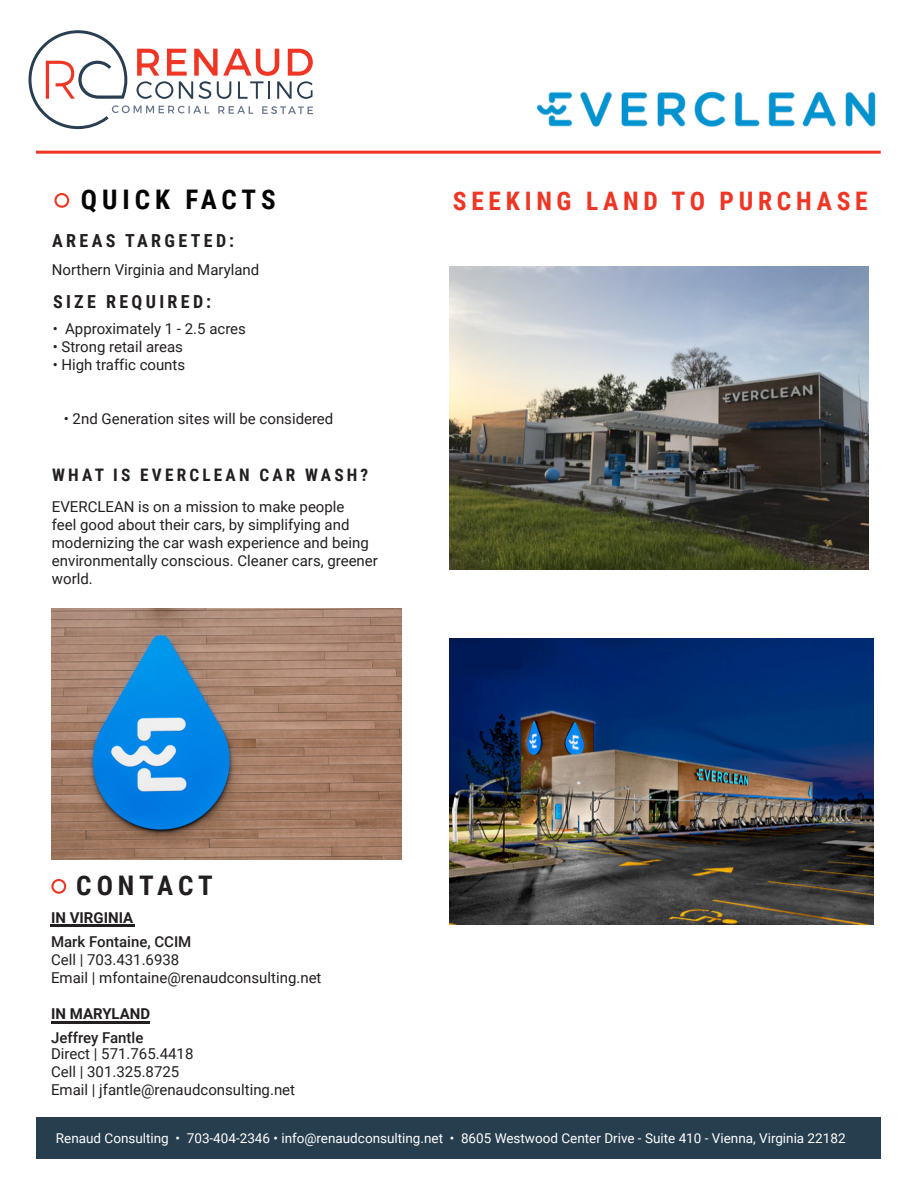
<style>
.page{position:relative;width:918px;height:1188px;background:#fff}
.page>*{position:absolute;margin:0;border:0;box-sizing:border-box;transform-origin:0 0}
.t1{font:700 27px "Roboto Condensed";letter-spacing:.18em;color:#040503}
.t2{font:700 27px "Roboto Condensed";letter-spacing:.175em;color:#231f20}
.t3{font:700 25.5px "Roboto Condensed";letter-spacing:.185em;color:#ef3524}
.t4{font:700 18px "Roboto Condensed";letter-spacing:.185em;color:#231f20}
.t5{font:700 17.25px "Roboto Condensed";letter-spacing:.185em;color:#231f20}
.t6{font:15px/18px "Roboto";color:#231f20}
.t7{font:500 15px "Roboto";color:#231f20}
.t8{font:700 15px "Roboto";color:#231f20}
.t9{font:13.5px "Roboto";color:#fff}
</style>
<div class="page">
<hr style="left:36px;top:151px;width:845px;height:3px;background:#ef3524">
<div style="left:36px;top:1117px;width:845px;height:42px;background:#273e4f"></div>
<svg style="left:28px;top:30px;width:285px;height:99px"></svg>
<div style="left:54px;top:193px;width:15px;height:15px;border:2px solid #ef3524;border-radius:50%"></div>
<img style="left:450px;top:267px;width:418px;height:302px">
<img style="left:450px;top:638px;width:423px;height:286px">
<img style="left:51px;top:609px;width:351px;height:250px">
<div style="left:51px;top:879px;width:15px;height:15px;border:2px solid #ef3524;border-radius:50%"></div>
<img style="left:537px;top:91px;width:339px;height:36px">
<hr style="left:50px;top:924px;width:85px;height:3px;background:#231f20">
<hr style="left:51px;top:1022px;width:99px;height:2px;background:#231f20">
<p class="t1" style="left:81px;top:181px;width:196px">QUICK FACTS</p>
<p class="t3" style="left:453px;top:183px;width:416px">SEEKING LAND TO PURCHASE</p>
<p class="t4" style="left:52px;top:228px;width:184px">AREAS TARGETED:</p>
<p class="t6" style="left:52px;top:260px;width:209px">Northern Virginia and Maryland</p>
<p class="t4" style="left:53px;top:289px;width:160px">SIZE REQUIRED:</p>
<p class="t6" style="left:53px;top:319px;width:195px">• Approximately 1 - 2.5 acres</p>
<p class="t6" style="left:53px;top:337px;width:132px">• Strong retail areas</p>
<p class="t6" style="left:53px;top:355px;width:134px">• High traffic counts</p>
<p class="t6" style="left:64px;top:409px;width:271px">• 2nd Generation sites will be considered</p>
<p class="t5" style="left:52px;top:462px;width:318px">WHAT IS EVERCLEAN CAR WASH?</p>
<p class="t6" style="left:52px;top:497px;width:328px">EVERCLEAN is on a mission to make people<br>feel good about their cars, by simplifying and modernizing the car wash experience and being environmentally conscious. Cleaner cars, greener world.</p>
<p class="t2" style="left:76px;top:867px;width:138px">CONTACT</p>
<p class="t8" style="left:51px;top:907px;width:84px">IN VIRGINIA</p>
<p class="t7" style="left:51px;top:931px;width:142px">Mark Fontaine, CCIM</p>
<p class="t6" style="left:51px;top:950px;width:130px">Cell | 703.431.6938</p>
<p class="t6" style="left:51px;top:968px;width:272px">Email | mfontaine@renaudconsulting.net</p>
<p class="t8" style="left:51px;top:1003px;width:101px">IN MARYLAND</p>
<p class="t7" style="left:51px;top:1027px;width:94px">Jeffrey Fantle</p>
<p class="t6" style="left:51px;top:1044px;width:144px">Direct | 571.765.4418</p>
<p class="t6" style="left:51px;top:1062px;width:130px">Cell | 301.325.8725</p>
<p class="t6" style="left:51px;top:1080px;width:246px">Email | jfantle@renaudconsulting.net</p>
<p class="t9" style="left:56px;top:1128px;width:791px">Renaud Consulting • 703-404-2346 • info@renaudconsulting.net • 8605 Westwood Center Drive - Suite 410 - Vienna, Virginia 22182</p>
</div>
